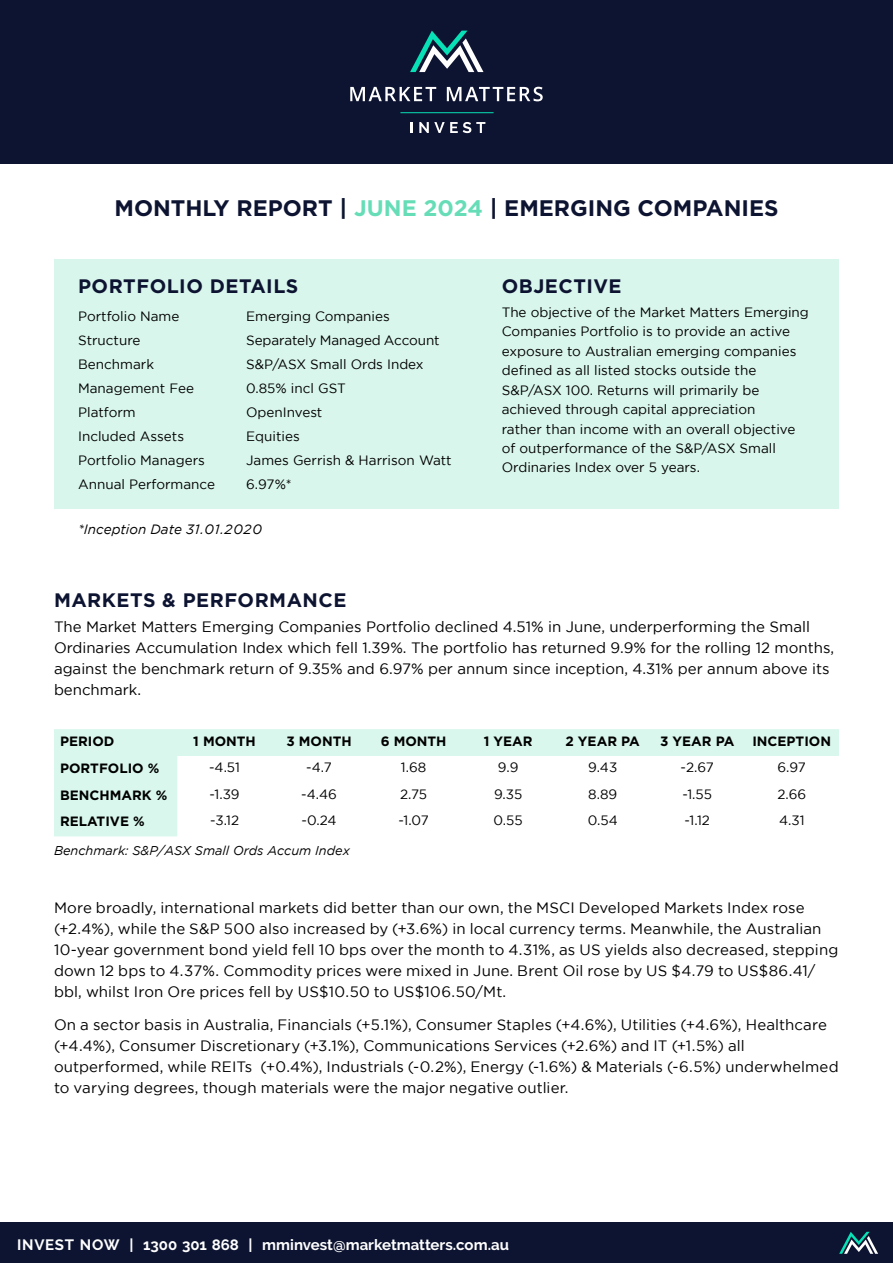
<style>
.page{position:relative;width:893px;height:1263px;background:#fff}
.page>*{position:absolute;margin:0;border:0;box-sizing:border-box;transform-origin:0 0}
.t1{font:700 22.5px "Gotham";color:#0d1431}
.t2{font:700 19.5px "Gotham";letter-spacing:.025em;color:#0d1431}
.t3{font:15px/21px "Gotham";color:#000}
.t4{font:700 15px "Raleway";color:#fff}
.t5{font:13.5px/19.5px "Gotham";color:#000}
.t6{font:700 13.5px "Gotham";color:#000}
.t7{font:italic 13.5px "Gotham";color:#000}
.t8{font:italic 12.75px "Gotham";color:#000}
.s1{color:#66ddb7}
</style>
<div class="page">
<div style="left:0;top:0;width:893px;height:164px;background:#0d1431"></div>
<div style="left:0;top:1222px;width:893px;height:41px;background:#0d1431"></div>
<svg style="left:410px;top:31px;width:73px;height:41px"></svg>
<svg style="left:350px;top:87px;width:86px;height:14px"></svg>
<svg style="left:447px;top:87px;width:96px;height:14px"></svg>
<svg style="left:411px;top:122px;width:2px;height:11px"></svg>
<svg style="left:419px;top:122px;width:66px;height:11px"></svg>
<hr style="left:400px;top:112px;width:94px;height:1px;background:#08e0b5">
<svg style="left:839px;top:1232px;width:39px;height:22px"></svg>
<div style="left:54px;top:259px;width:785px;height:249px;background:#d9f6ed"></div>
<svg style="left:54px;top:729px;width:785px;height:107px"></svg>
<h1 class="t1" style="left:114px;top:195px;width:665px">MONTHLY REPORT | <span class="s1">JUNE 2024</span> | EMERGING COMPANIES</h1>
<h2 class="t2" style="left:78px;top:275px;width:222px">PORTFOLIO DETAILS</h2>
<p class="t5" style="left:78px;top:306px;width:103px">Portfolio Name</p>
<p class="t5" style="left:246px;top:306px;width:145px">Emerging Companies</p>
<p class="t5" style="left:78px;top:330px;width:64px">Structure</p>
<p class="t5" style="left:246px;top:330px;width:195px">Separately Managed Account</p>
<p class="t5" style="left:78px;top:354px;width:77px">Benchmark</p>
<p class="t5" style="left:246px;top:354px;width:179px">S&amp;P/ASX Small Ords Index</p>
<p class="t5" style="left:78px;top:378px;width:117px">Management Fee</p>
<p class="t5" style="left:246px;top:378px;width:101px">0.85% incl GST</p>
<p class="t5" style="left:78px;top:402px;width:59px">Platform</p>
<p class="t5" style="left:246px;top:402px;width:78px">OpenInvest</p>
<p class="t5" style="left:78px;top:426px;width:107px">Included Assets</p>
<p class="t5" style="left:246px;top:426px;width:55px">Equities</p>
<p class="t5" style="left:78px;top:450px;width:128px">Portfolio Managers</p>
<p class="t5" style="left:246px;top:450px;width:207px">James Gerrish &amp; Harrison Watt</p>
<p class="t5" style="left:78px;top:474px;width:138px">Annual Performance</p>
<p class="t5" style="left:246px;top:474px;width:47px">6.97%*</p>
<p class="t7" style="left:78px;top:522px;width:185px">*Inception Date 31.01.2020</p>
<h2 class="t2" style="left:502px;top:275px;width:121px">OBJECTIVE</h2>
<p class="t5" style="left:502px;top:302px;width:309px">The objective of the Market Matters Emerging Companies Portfolio is to provide an active exposure to Australian emerging companies defined as all listed stocks outside the S&amp;P/ASX 100. Returns will primarily be achieved through capital appreciation<br>rather than income with an overall objective of outperformance of the S&amp;P/ASX Small Ordinaries Index over 5 years.</p>
<h2 class="t2" style="left:54px;top:589px;width:294px">MARKETS &amp; PERFORMANCE</h2>
<p class="t3" style="left:54px;top:616px;width:782px">The Market Matters Emerging Companies Portfolio declined 4.51% in June, underperforming the Small Ordinaries Accumulation Index which fell 1.39%. The portfolio has returned 9.9% for the rolling 12 months, against the benchmark return of 9.35% and 6.97% per annum since inception, 4.31% per annum above its benchmark.</p>
<p class="t6" style="left:60px;top:733px;width:56px">PERIOD</p>
<p class="t6" style="left:193px;top:733px;width:64px">1 MONTH</p>
<p class="t6" style="left:286px;top:733px;width:67px">3 MONTH</p>
<p class="t6" style="left:381px;top:733px;width:67px">6 MONTH</p>
<p class="t6" style="left:484px;top:733px;width:50px">1 YEAR</p>
<p class="t6" style="left:565px;top:733px;width:76px">2 YEAR PA</p>
<p class="t6" style="left:660px;top:733px;width:76px">3 YEAR PA</p>
<p class="t6" style="left:752px;top:733px;width:80px">INCEPTION</p>
<p class="t6" style="left:60px;top:760px;width:101px">PORTFOLIO %</p>
<p class="t5" style="left:209px;top:757px;width:32px">-4.51</p>
<p class="t5" style="left:306px;top:757px;width:27px">-4.7</p>
<p class="t5" style="left:401px;top:757px;width:27px">1.68</p>
<p class="t5" style="left:498px;top:757px;width:22px">9.9</p>
<p class="t5" style="left:588px;top:757px;width:31px">9.43</p>
<p class="t5" style="left:680px;top:757px;width:35px">-2.67</p>
<p class="t5" style="left:777px;top:757px;width:30px">6.97</p>
<p class="t6" style="left:60px;top:787px;width:109px">BENCHMARK %</p>
<p class="t5" style="left:209px;top:784px;width:32px">-1.39</p>
<p class="t5" style="left:301px;top:784px;width:37px">-4.46</p>
<p class="t5" style="left:400px;top:784px;width:29px">2.75</p>
<p class="t5" style="left:494px;top:784px;width:30px">9.35</p>
<p class="t5" style="left:588px;top:784px;width:30px">8.89</p>
<p class="t5" style="left:682px;top:784px;width:31px">-1.55</p>
<p class="t5" style="left:777px;top:784px;width:30px">2.66</p>
<p class="t6" style="left:60px;top:814px;width:86px">RELATIVE %</p>
<p class="t5" style="left:210px;top:811px;width:31px">-3.12</p>
<p class="t5" style="left:302px;top:811px;width:36px">-0.24</p>
<p class="t5" style="left:398px;top:811px;width:32px">-1.07</p>
<p class="t5" style="left:494px;top:811px;width:31px">0.55</p>
<p class="t5" style="left:588px;top:811px;width:32px">0.54</p>
<p class="t5" style="left:684px;top:811px;width:27px">-1.12</p>
<p class="t5" style="left:779px;top:811px;width:27px">4.31</p>
<p class="t8" style="left:54px;top:843px;width:297px">Benchmark: S&amp;P/ASX Small Ords Accum Index</p>
<p class="t3" style="left:54px;top:896px;width:786px">More broadly, international markets did better than our own, the MSCI Developed Markets Index rose (+2.4%), while the S&amp;P 500 also increased by (+3.6%) in local currency terms. Meanwhile, the Australian 10-year government bond yield fell 10 bps over the month to 4.31%, as US yields also decreased, stepping down 12 bps to 4.37%. Commodity prices were mixed in June. Brent Oil rose by US $4.79 to US$86.41/ bbl, whilst Iron Ore prices fell by US$10.50 to US$106.50/Mt.</p>
<p class="t3" style="left:54px;top:1014px;width:786px">On a sector basis in Australia, Financials (+5.1%), Consumer Staples (+4.6%), Utilities (+4.6%), Healthcare (+4.4%), Consumer Discretionary (+3.1%), Communications Services (+2.6%) and IT (+1.5%) all outperformed, while REITs (+0.4%), Industrials (-0.2%), Energy (-1.6%) &amp; Materials (-6.5%) underwhelmed to varying degrees, though materials were the major negative outlier.</p>
<p class="t4" style="left:17px;top:1236px;width:493px">INVEST NOW | 1300 301 868 | mminvest@marketmatters.com.au</p>
</div>
